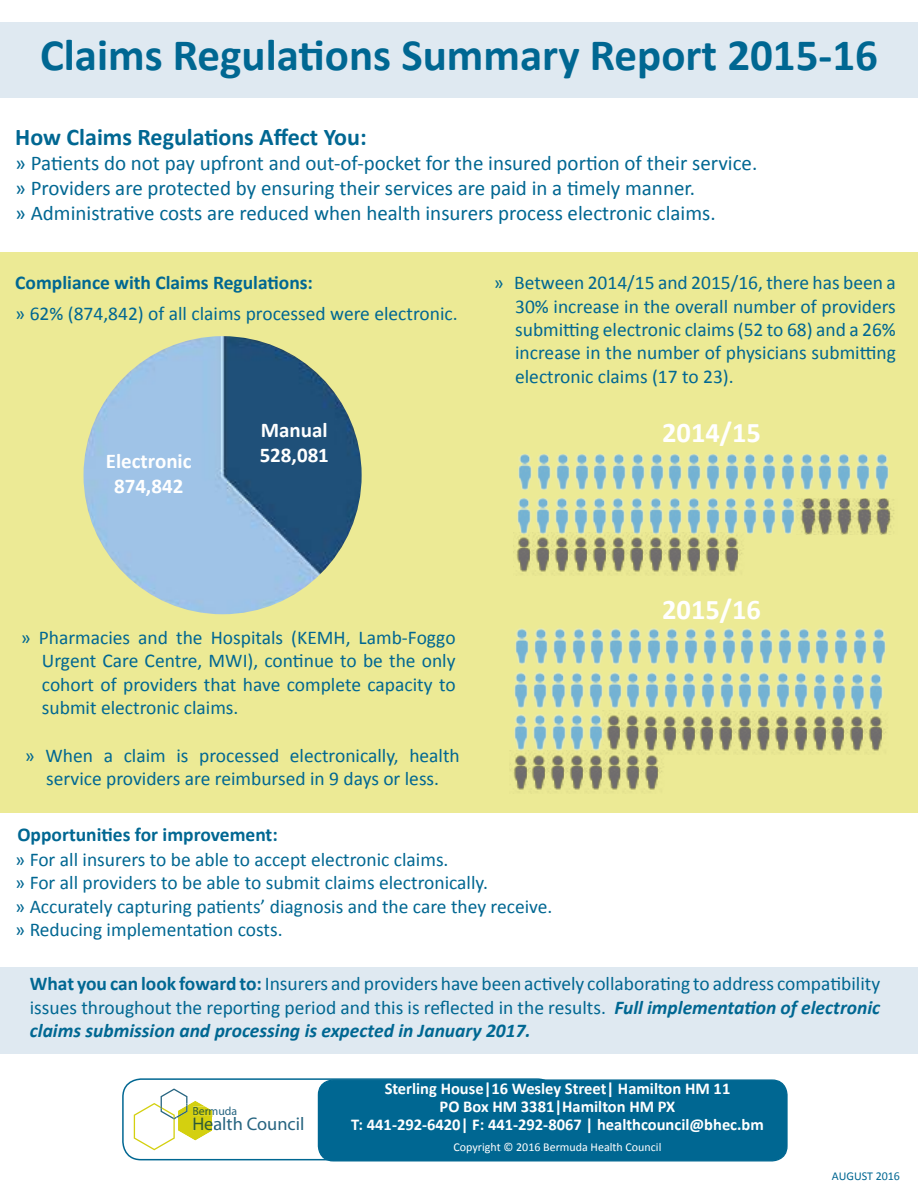
<style>
.page{position:relative;width:918px;height:1188px;background:#fff}
.page>*{position:absolute;margin:0;border:0;box-sizing:border-box;transform-origin:0 0}
.t1{font:700 45px "Calibri";color:#006792}
.t2{font:700 28.5px "Calibri";color:#fff}
.t3{font:700 24px "Calibri";color:#006792}
.t4{font:21px/25.2px "Calibri";color:#006792}
.t5{font:700 21px/25.2px "Calibri";color:#fff;text-align:center}
.t6{font:19.5px/23.4px "Calibri";color:#006792;text-align:justify}
.t7{font:700 19.5px "Calibri";color:#006792}
.t8{font:18.3px "Myriad";color:#276581}
.t9{font:700 16.5px/18px "Calibri";color:#fff;text-align:center}
.t10{font:12px "Calibri";color:#fff}
.t11{font:12px "Calibri";color:#006792}
.t12{font:11.85px "Myriad";color:#276581}
.s1{font-weight:700}
.s2{font-weight:700;font-style:italic}
.s3{color:#2d5b35}
.s4{color:#286681}
</style>
<div class="page">
<div style="left:0;top:967px;width:918px;height:87px;background:#dfe9f1"></div>
<div style="left:0;top:22px;width:918px;height:76px;background:#dfe9f1"></div>
<div style="left:0;top:252px;width:918px;height:560px;background:#ecea95"></div>
<img style="left:518px;top:454px;width:14px;height:36px">
<img style="left:517px;top:498px;width:14px;height:34px">
<img style="left:706px;top:454px;width:14px;height:36px">
<img style="left:706px;top:498px;width:14px;height:34px">
<img style="left:537px;top:454px;width:14px;height:36px">
<img style="left:536px;top:498px;width:14px;height:34px">
<img style="left:725px;top:454px;width:14px;height:36px">
<img style="left:724px;top:498px;width:14px;height:34px">
<img style="left:556px;top:454px;width:14px;height:36px">
<img style="left:555px;top:498px;width:14px;height:34px">
<img style="left:743px;top:454px;width:14px;height:36px">
<img style="left:743px;top:498px;width:14px;height:36px">
<img style="left:575px;top:454px;width:14px;height:36px">
<img style="left:574px;top:498px;width:14px;height:34px">
<img style="left:762px;top:454px;width:14px;height:36px">
<img style="left:762px;top:498px;width:14px;height:36px">
<img style="left:593px;top:454px;width:14px;height:36px">
<img style="left:593px;top:498px;width:14px;height:34px">
<img style="left:781px;top:454px;width:14px;height:36px">
<img style="left:781px;top:498px;width:14px;height:36px">
<img style="left:612px;top:454px;width:14px;height:36px">
<img style="left:611px;top:498px;width:14px;height:34px">
<img style="left:800px;top:454px;width:14px;height:36px">
<img style="left:631px;top:454px;width:14px;height:36px">
<img style="left:630px;top:498px;width:14px;height:34px">
<img style="left:818px;top:454px;width:14px;height:36px">
<img style="left:650px;top:454px;width:14px;height:36px">
<img style="left:649px;top:498px;width:14px;height:34px">
<img style="left:837px;top:454px;width:14px;height:36px">
<img style="left:668px;top:454px;width:14px;height:36px">
<img style="left:668px;top:498px;width:14px;height:34px">
<img style="left:856px;top:454px;width:14px;height:36px">
<img style="left:687px;top:454px;width:14px;height:36px">
<img style="left:687px;top:498px;width:14px;height:34px">
<img style="left:875px;top:454px;width:14px;height:36px">
<img style="left:707px;top:532px;width:14px;height:40px">
<img style="left:878px;top:498px;width:16px;height:37px">
<img style="left:669px;top:532px;width:14px;height:40px">
<img style="left:838px;top:498px;width:15px;height:37px">
<img style="left:631px;top:532px;width:14px;height:40px">
<img style="left:594px;top:532px;width:14px;height:40px">
<img style="left:556px;top:532px;width:14px;height:40px">
<img style="left:513px;top:532px;width:19px;height:40px">
<img style="left:721px;top:532px;width:23px;height:40px">
<img style="left:683px;top:532px;width:24px;height:40px">
<img style="left:853px;top:498px;width:25px;height:37px">
<img style="left:645px;top:532px;width:24px;height:40px">
<img style="left:822px;top:498px;width:16px;height:37px">
<img style="left:799px;top:498px;width:23px;height:37px">
<img style="left:608px;top:532px;width:23px;height:40px">
<img style="left:570px;top:532px;width:24px;height:40px">
<img style="left:532px;top:532px;width:24px;height:40px">
<img style="left:515px;top:629px;width:14px;height:35px">
<img style="left:514px;top:673px;width:14px;height:35px">
<img style="left:514px;top:715px;width:14px;height:35px">
<img style="left:703px;top:629px;width:14px;height:35px">
<img style="left:701px;top:673px;width:14px;height:35px">
<img style="left:534px;top:629px;width:14px;height:35px">
<img style="left:533px;top:673px;width:14px;height:35px">
<img style="left:533px;top:715px;width:14px;height:35px">
<img style="left:722px;top:629px;width:14px;height:35px">
<img style="left:720px;top:673px;width:14px;height:35px">
<img style="left:553px;top:629px;width:14px;height:35px">
<img style="left:552px;top:673px;width:14px;height:35px">
<img style="left:552px;top:715px;width:14px;height:35px">
<img style="left:740px;top:629px;width:14px;height:35px">
<img style="left:738px;top:673px;width:14px;height:35px">
<img style="left:813px;top:674px;width:14px;height:36px">
<img style="left:572px;top:629px;width:14px;height:35px">
<img style="left:570px;top:673px;width:14px;height:35px">
<img style="left:570px;top:715px;width:14px;height:35px">
<img style="left:759px;top:629px;width:14px;height:35px">
<img style="left:757px;top:673px;width:14px;height:35px">
<img style="left:832px;top:674px;width:14px;height:36px">
<img style="left:590px;top:629px;width:14px;height:35px">
<img style="left:589px;top:673px;width:14px;height:35px">
<img style="left:589px;top:715px;width:14px;height:35px">
<img style="left:778px;top:629px;width:14px;height:35px">
<img style="left:776px;top:673px;width:14px;height:35px">
<img style="left:850px;top:674px;width:14px;height:36px">
<img style="left:794px;top:673px;width:14px;height:35px">
<img style="left:869px;top:674px;width:14px;height:36px">
<img style="left:609px;top:629px;width:14px;height:35px">
<img style="left:608px;top:673px;width:14px;height:35px">
<img style="left:797px;top:629px;width:14px;height:35px">
<img style="left:628px;top:629px;width:14px;height:35px">
<img style="left:626px;top:673px;width:14px;height:35px">
<img style="left:815px;top:629px;width:14px;height:35px">
<img style="left:647px;top:629px;width:14px;height:35px">
<img style="left:645px;top:673px;width:14px;height:35px">
<img style="left:834px;top:629px;width:14px;height:35px">
<img style="left:665px;top:629px;width:14px;height:35px">
<img style="left:664px;top:673px;width:14px;height:35px">
<img style="left:853px;top:629px;width:14px;height:35px">
<img style="left:684px;top:629px;width:14px;height:35px">
<img style="left:682px;top:673px;width:14px;height:35px">
<img style="left:872px;top:629px;width:14px;height:35px">
<img style="left:833px;top:714px;width:13px;height:37px">
<img style="left:795px;top:714px;width:14px;height:37px">
<img style="left:758px;top:714px;width:13px;height:37px">
<img style="left:720px;top:714px;width:14px;height:37px">
<img style="left:627px;top:755px;width:14px;height:35px">
<img style="left:683px;top:714px;width:13px;height:37px">
<img style="left:590px;top:750px;width:14px;height:40px">
<img style="left:645px;top:714px;width:14px;height:36px">
<img style="left:552px;top:750px;width:14px;height:40px">
<img style="left:603px;top:713px;width:19px;height:41px">
<img style="left:510px;top:750px;width:19px;height:40px">
<img style="left:846px;top:711px;width:19px;height:40px">
<img style="left:865px;top:711px;width:21px;height:40px">
<img style="left:809px;top:711px;width:24px;height:40px">
<img style="left:771px;top:711px;width:24px;height:40px">
<img style="left:734px;top:711px;width:24px;height:40px">
<img style="left:641px;top:750px;width:21px;height:40px">
<img style="left:696px;top:711px;width:24px;height:40px">
<img style="left:604px;top:750px;width:23px;height:40px">
<img style="left:659px;top:711px;width:24px;height:44px">
<img style="left:566px;top:750px;width:24px;height:40px">
<img style="left:622px;top:711px;width:23px;height:43px">
<img style="left:529px;top:750px;width:23px;height:40px">
<img style="left:84px;top:336px;width:278px;height:278px;border-radius:139px">
<div style="left:122px;top:1078px;width:434px;height:82px;border:2px solid #006792;border-radius:18px"></div>
<div style="left:318px;top:1080px;width:469px;height:81px;background:#006792;border-radius:15px"></div>
<div style="left:318px;top:1079px;width:470px;height:82px;border:1px solid #006792;border-radius:15px"></div>
<svg style="left:134px;top:1088px;width:79px;height:62px"></svg>
<h1 class="t1" style="left:40px;top:27px;width:839px">Claims Regulations Summary Report 2015-16</h1>
<p class="t3" style="left:15px;top:122px;width:353px">How Claims Regulations Affect You:</p>
<p class="t4" style="left:15px;top:151px;width:744px">» Patients do not pay upfront and out-of-pocket for the insured portion of their service. » Providers are protected by ensuring their services are paid in a timely manner.<br>» Administrative costs are reduced when health insurers process electronic claims.</p>
<p class="t7" style="left:15px;top:270px;width:299px">Compliance with Claims Regulations:</p>
<p class="t6" style="left:15px;top:302px;width:444px">» 62% (874,842) of all claims processed were electronic.</p>
<p class="t5" style="left:106px;top:448px;width:87px">Electronic<br>874,842</p>
<p class="t5" style="left:260px;top:417px;width:71px;text-align:left">Manual<br>528,081</p>
<p class="t6" style="left:515px;top:271px;width:382px;text-indent:-21px">» Between 2014/15 and 2015/16, there has been a 30% increase in the overall number of providers submitting electronic claims (52 to 68) and a 26% increase in the number of physicians submitting electronic claims (17 to 23).</p>
<h2 class="t2" style="left:662px;top:415px;width:100px">2014/15</h2>
<p class="t6" style="left:42px;top:626px;width:415px;text-indent:-21px">» Pharmacies and the Hospitals (KEMH, Lamb-Foggo Urgent Care Centre, MWI), continue to be the only cohort of providers that have complete capacity to submit electronic claims.</p>
<p class="t6" style="left:25px;top:744px;width:436px;text-align:center">» When a claim is processed electronically, health service providers are reimbursed in 9 days or less.</p>
<p class="t7" style="left:17px;top:822px;width:262px">Opportunities for improvement:</p>
<h2 class="t2" style="left:662px;top:591px;width:100px">2015/16</h2>
<p class="t6" style="left:15px;top:848px;width:539px;text-align:left">» For all insurers to be able to accept electronic claims.<br>» For all providers to be able to submit claims electronically.<br>» Accurately capturing patients’ diagnosis and the care they receive. » Reducing implementation costs.</p>
<p class="t6" style="left:30px;top:972px;width:852px"><span class="s1">What you can look foward to:</span> Insurers and providers have been actively collaborating to address compatibility issues throughout the reporting period and this is reflected in the results. <span class="s2">Full implementation of electronic claims submission and processing is expected in January 2017.</span></p>
<p class="t12" style="left:192px;top:1105px;width:46px"><span class="s3">Be</span><span class="s4">rm</span>uda</p>
<p class="t8" style="left:192px;top:1115px;width:113px"><span class="s3">H</span><span class="s4">ea</span>lth Council</p>
<p class="t9" style="left:351px;top:1079px;width:414px">Sterling House|16 Wesley Street| Hamilton HM 11<br>PO Box HM 3381|Hamilton HM PX<br>T: 441-292-6420| F: 441-292-8067 | healthcouncil@bhec.bm</p>
<p class="t10" style="left:454px;top:1139px;width:209px">Copyright © 2016 Bermuda Health Council</p>
<p class="t11" style="left:832px;top:1168px;width:70px">AUGUST 2016</p>
</div>
